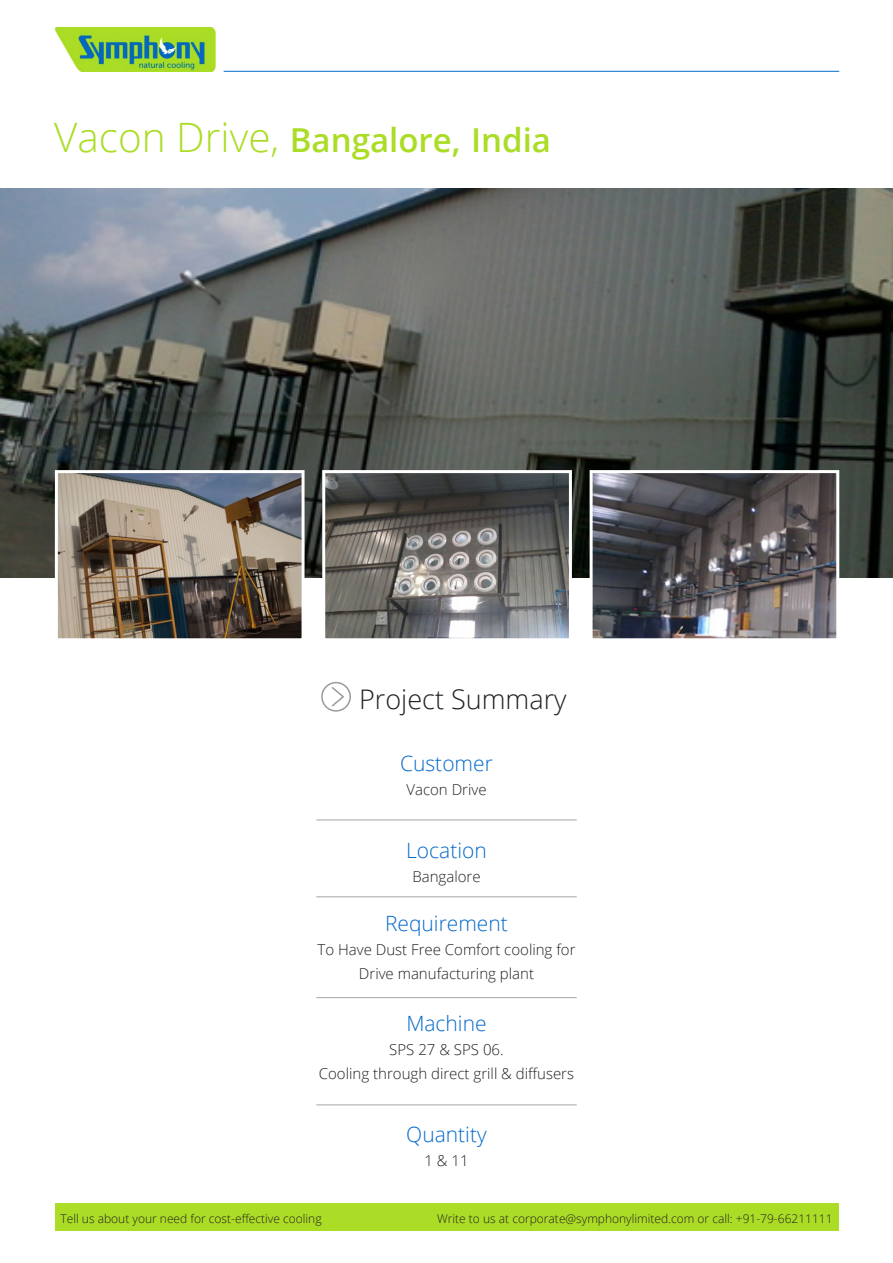
<style>
.page{position:relative;width:893px;height:1263px;background:#fff}
.page>*{position:absolute;margin:0;border:0;box-sizing:border-box;transform-origin:0 0}
.t1{font:600 33px "Open Sans";color:#abdd26}
.t2{font:300 27px "Open Sans";color:#231f20}
.t3{font:300 21px "Open Sans";color:#0569cb}
.t4{font:300 15px/24px "Open Sans";color:#231f20;text-align:center}
.t5{font:300 12px "Open Sans";color:#231f20}
.s1{font-weight:300;font-size:40.5px}
</style>
<div class="page">
<div style="left:55px;top:1204px;width:783px;height:27px;background:#abdd26"></div>
<img style="left:55px;top:27px;width:161px;height:45px">
<hr style="left:224px;top:71px;width:615px;height:1px;background:#0569cb">
<svg style="left:321px;top:681px;width:30px;height:31px"></svg>
<hr style="left:316px;top:819px;width:261px;height:1px;background:#a5a6aa">
<hr style="left:316px;top:896px;width:261px;height:1px;background:#a5a6aa">
<hr style="left:316px;top:997px;width:261px;height:1px;background:#a5a6aa">
<hr style="left:316px;top:1104px;width:261px;height:1px;background:#a5a6aa">
<img style="left:0;top:189px;width:893px;height:388px">
<img style="left:59px;top:474px;width:242px;height:163px">
<div style="left:55px;top:470px;width:250px;height:171px;border:3px solid #fff"></div>
<img style="left:326px;top:474px;width:242px;height:163px">
<div style="left:322px;top:470px;width:250px;height:171px;border:3px solid #fff"></div>
<img style="left:594px;top:474px;width:241px;height:163px">
<div style="left:590px;top:470px;width:249px;height:171px;border:3px solid #fff"></div>
<p class="t1" style="left:54px;top:117px;width:498px"><span class="s1">Vacon Drive,</span> Bangalore, India</p>
<p class="t2" style="left:359px;top:680px;width:209px">Project Summary</p>
<p class="t3" style="left:400px;top:749px;width:94px">Customer</p>
<p class="t4" style="left:406px;top:777px;width:82px">Vacon Drive</p>
<p class="t3" style="left:406px;top:836px;width:82px">Location</p>
<p class="t4" style="left:412px;top:864px;width:70px">Bangalore</p>
<p class="t3" style="left:385px;top:909px;width:124px">Requirement</p>
<p class="t4" style="left:317px;top:937px;width:260px">To Have Dust Free Comfort cooling for<br>Drive manufacturing plant</p>
<p class="t3" style="left:406px;top:1009px;width:82px">Machine</p>
<p class="t4" style="left:319px;top:1037px;width:257px">SPS 27 &amp; SPS 06.<br>Cooling through direct grill &amp; diffusers</p>
<p class="t3" style="left:406px;top:1119px;width:82px">Quantity</p>
<p class="t4" style="left:424px;top:1148px;width:46px">1 &amp; 11</p>
<p class="t5" style="left:61px;top:1210px;width:263px">Tell us about your need for cost-effective cooling</p>
<p class="t5" style="left:437px;top:1210px;width:397px">Write to us at corporate@symphonylimited.com or call: +91-79-66211111</p>
</div>
